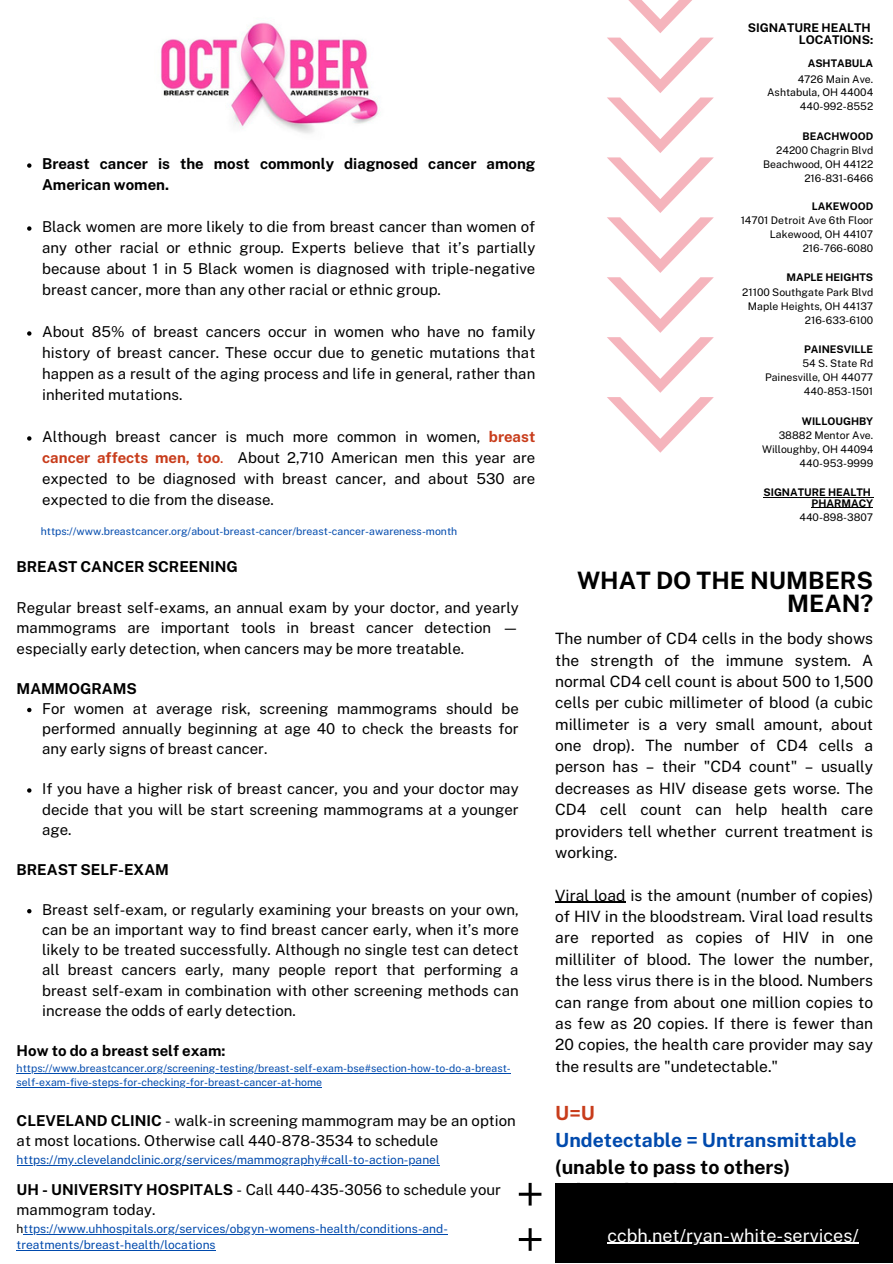
<style>
.page{position:relative;width:893px;height:1264px;background:#fff}
.page>*{position:absolute;margin:0;border:0;box-sizing:border-box;transform-origin:0 0}
.t1{font:700 24px/23.5px "Public Sans";color:#000;text-align:right}
.t2{font:700 19.5px/27px "Public Sans";color:#004aad}
.t3{font:700 19.5px "Public Sans";color:#c83c1b}
.t4{font:18px "Public Sans";color:#fff}
.t5{font:15.6px/21.3px "Public Sans";color:#000;text-align:justify}
.t6{font:15px/20.1px "Public Sans";color:#000;text-align:justify}
.t7{font:700 15px/21px "Public Sans";color:#000}
.t8{font:12px/16px "Public Sans";color:#004aad}
.t9{font:700 12px "Public Sans";color:#000}
.t10{font:10.5px "Public Sans";color:#000}
.t11{font:10.5px/14px "Public Sans";color:#004aad}
.t12{font:700 10.5px "Public Sans";color:#000}
.s1{font-weight:700;color:#c83c1b}
.s2{color:#c83c1b}
.s3{font-weight:700}
.s4{color:#000}
</style>
<div class="page">
<div style="left:555px;top:1182px;width:337px;height:80px;background:#000"></div>
<svg style="left:518px;top:1182px;width:168px;height:69px"></svg>
<svg style="left:27px;top:163px;width:4px;height:5px"></svg>
<svg style="left:27px;top:226px;width:4px;height:5px"></svg>
<svg style="left:27px;top:331px;width:4px;height:5px"></svg>
<svg style="left:27px;top:436px;width:4px;height:4px"></svg>
<img style="left:160px;top:22px;width:220px;height:112px">
<hr style="left:607px;top:1242px;width:251px;height:1px;background:#fff">
<hr style="left:763px;top:497px;width:108px;height:1px;background:#000">
<hr style="left:811px;top:507px;width:62px;height:1px;background:#000">
<hr style="left:17px;top:1165px;width:422px;height:1px;background:#004aad">
<hr style="left:24px;top:1234px;width:424px;height:1px;background:#004aad">
<hr style="left:17px;top:1250px;width:199px;height:1px;background:#004aad">
<svg style="left:27px;top:707px;width:4px;height:5px"></svg>
<svg style="left:27px;top:788px;width:4px;height:4px"></svg>
<svg style="left:27px;top:909px;width:4px;height:4px"></svg>
<hr style="left:17px;top:1072px;width:494px;height:1px;background:#004aad">
<hr style="left:17px;top:1086px;width:305px;height:1px;background:#004aad">
<hr style="left:555px;top:901px;width:70px;height:1px;background:#000">
<svg style="left:607px;top:0;width:106px;height:453px"></svg>
<p class="t7" style="left:42px;top:153px;width:494px">Breast cancer is the most commonly diagnosed cancer among<br>American women.</p>
<p class="t6" style="left:42px;top:216px;width:494px;line-height:21px">Black women are more likely to die from breast cancer than women of any other racial or ethnic group. Experts believe that it’s partially because about 1 in 5 Black women is diagnosed with triple-negative breast cancer, more than any other racial or ethnic group.</p>
<p class="t6" style="left:42px;top:321px;width:494px;line-height:21px">About 85% of breast cancers occur in women who have no family history of breast cancer. These occur due to genetic mutations that happen as a result of the aging process and life in general, rather than inherited mutations.</p>
<p class="t6" style="left:42px;top:426px;width:494px;line-height:21px">Although breast cancer is much more common in women, <span class="s1">breast cancer affects men, too</span><span class="s2">.</span> About 2,710 American men this year are expected to be diagnosed with breast cancer, and about 530 are expected to die from the disease.</p>
<p class="t11" style="left:41px;top:524px;width:418px">https://www.breastcancer.org/about-breast-cancer/breast-cancer-awareness-month</p>
<p class="t7" style="left:17px;top:555px;width:223px">BREAST CANCER SCREENING</p>
<p class="t6" style="left:17px;top:598px;width:503px">Regular breast self-exams, an annual exam by your doctor, and yearly mammograms are important tools in breast cancer detection — especially early detection, when cancers may be more treatable.</p>
<p class="t7" style="left:17px;top:678px;width:122px">MAMMOGRAMS</p>
<p class="t6" style="left:42px;top:698px;width:478px">For women at average risk, screening mammograms should be performed annually beginning at age 40 to check the breasts for any early signs of breast cancer.</p>
<p class="t6" style="left:42px;top:779px;width:478px">If you have a higher risk of breast cancer, you and your doctor may decide that you will be start screening mammograms at a younger age.</p>
<p class="t7" style="left:17px;top:859px;width:154px">BREAST SELF-EXAM</p>
<p class="t6" style="left:42px;top:899px;width:478px">Breast self-exam, or regularly examining your breasts on your own, can be an important way to find breast cancer early, when it’s more likely to be treated successfully. Although no single test can detect all breast cancers early, many people report that performing a breast self-exam in combination with other screening methods can increase the odds of early detection.</p>
<p class="t7" style="left:17px;top:1040px;width:210px">How to do a breast self exam:</p>
<p class="t11" style="left:17px;top:1060px;width:495px">https://www.breastcancer.org/screening-testing/breast-self-exam-bse#section-how-to-do-a-breast&shy;self-exam-five-steps-for-checking-for-breast-cancer-at-home</p>
<p class="t6" style="left:17px;top:1110px;width:500px"><span class="s3">CLEVELAND CLINIC</span> - walk-in screening mammogram may be an option at most locations. Otherwise call 440-878-3534 to schedule</p>
<p class="t8" style="left:17px;top:1151px;width:424px">https://my.clevelandclinic.org/services/mammography#call-to-action-panel</p>
<p class="t6" style="left:17px;top:1179px;width:485px"><span class="s3">UH - UNIVERSITY HOSPITALS</span> - Call 440-435-3056 to schedule your mammogram today.</p>
<p class="t8" style="left:17px;top:1220px;width:433px"><span class="s4">h</span>ttps://www.uhhospitals.org/services/obgyn-womens-health/conditions-and&shy;treatments/breast-health/locations</p>
<p class="t9" style="left:747px;top:20px;width:124px">SIGNATURE HEALTH</p>
<p class="t9" style="left:798px;top:32px;width:76px">LOCATIONS:</p>
<p class="t10" style="left:797px;top:72px;width:77px">4726 Main Ave.</p>
<p class="t10" style="left:767px;top:86px;width:108px">Ashtabula, OH 44004</p>
<p class="t10" style="left:799px;top:100px;width:75px">440-992-8552</p>
<p class="t12" style="left:807px;top:57px;width:67px">ASHTABULA</p>
<p class="t12" style="left:802px;top:130px;width:72px">BEACHWOOD</p>
<p class="t10" style="left:776px;top:144px;width:99px">24200 Chagrin Blvd</p>
<p class="t10" style="left:763px;top:158px;width:111px">Beachwood, OH 44122</p>
<p class="t10" style="left:804px;top:172px;width:70px">216-831-6466</p>
<p class="t12" style="left:811px;top:200px;width:63px">LAKEWOOD</p>
<p class="t10" style="left:740px;top:214px;width:134px">14701 Detroit Ave 6th Floor</p>
<p class="t10" style="left:769px;top:228px;width:105px">Lakewood, OH 44107</p>
<p class="t10" style="left:802px;top:242px;width:72px">216-766-6080</p>
<p class="t12" style="left:786px;top:271px;width:88px">MAPLE HEIGHTS</p>
<p class="t10" style="left:742px;top:286px;width:132px">21100 Southgate Park Blvd</p>
<p class="t10" style="left:748px;top:300px;width:127px">Maple Heights, OH 44137</p>
<p class="t10" style="left:804px;top:314px;width:70px">216-633-6100</p>
<p class="t12" style="left:804px;top:343px;width:71px">PAINESVILLE</p>
<p class="t10" style="left:802px;top:357px;width:72px">54 S. State Rd</p>
<p class="t10" style="left:765px;top:371px;width:110px">Painesville, OH 44077</p>
<p class="t10" style="left:803px;top:385px;width:71px">440-853-1501</p>
<p class="t12" style="left:801px;top:414px;width:73px">WILLOUGHBY</p>
<p class="t10" style="left:778px;top:429px;width:96px">38882 Mentor Ave.</p>
<p class="t10" style="left:762px;top:443px;width:113px">Willoughby, OH 44094</p>
<p class="t10" style="left:799px;top:457px;width:75px">440-953-9999</p>
<p class="t12" style="left:763px;top:486px;width:109px">SIGNATURE HEALTH</p>
<p class="t12" style="left:811px;top:496px;width:63px">PHARMACY</p>
<p class="t10" style="left:799px;top:511px;width:75px">440-898-3807</p>
<p class="t1" style="left:577px;top:568px;width:298px">WHAT DO THE NUMBERS<br>MEAN?</p>
<p class="t5" style="left:555px;top:628px;width:319px">The number of CD4 cells in the body shows the strength of the immune system. A normal CD4 cell count is about 500 to 1,500 cells per cubic millimeter of blood (a cubic millimeter is a very small amount, about one drop). The number of CD4 cells a person has – their "CD4 count" – usually decreases as HIV disease gets worse. The CD4 cell count can help health care providers tell whether current treatment is working.</p>
<p class="t5" style="left:555px;top:884px;width:319px">Viral load is the amount (number of copies) of HIV in the bloodstream. Viral load results are reported as copies of HIV in one milliliter of blood. The lower the number, the less virus there is in the blood. Numbers can range from about one million copies to as few as 20 copies. If there is fewer than 20 copies, the health care provider may say the results are "undetectable."</p>
<p class="t3" style="left:555px;top:1101px;width:41px">U=U</p>
<p class="t2" style="left:555px;top:1126px;width:303px">Undetectable = Untransmittable <span class="s4">(unable to pass to others)</span></p>
<p class="t4" style="left:607px;top:1224px;width:253px">ccbh.net/ryan-white-services/</p>
</div>
